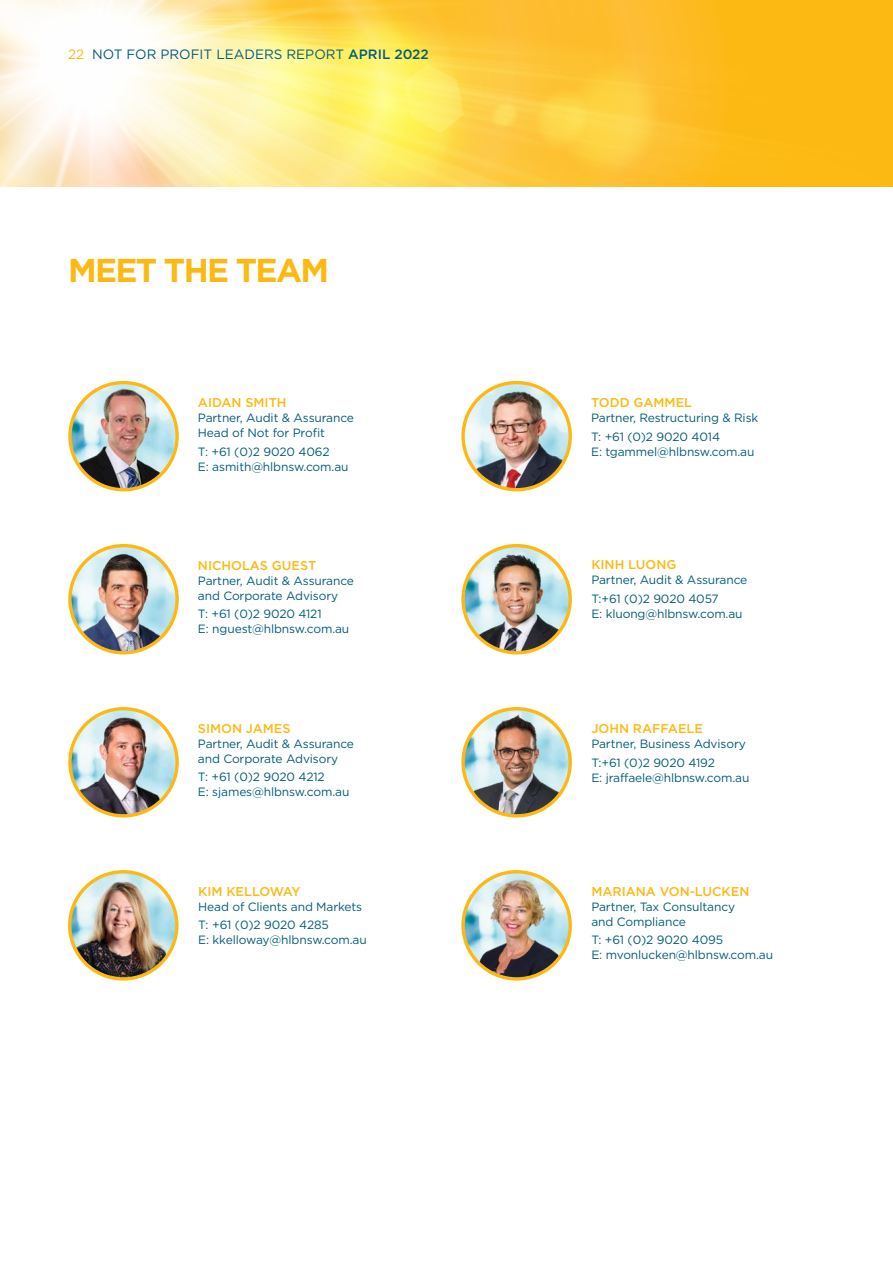
<style>
.page{position:relative;width:893px;height:1263px;background:#fff}
.page>*{position:absolute;margin:0;border:0;box-sizing:border-box;transform-origin:0 0}
.t1{font:700 33px "Gotham";letter-spacing:-.05em;color:#fdb913}
.t2{font:13.5px "Gotham";color:#005d77}
.t3{font:500 12.75px "Gotham";color:#fdb913}
.t4{font:12px/15px "Gotham";letter-spacing:-.01em;color:#005d77}
.s1{color:#fdb913}
.s2{font-weight:500}
</style>
<div class="page">
<hr style="left:892px;top:2px;width:1px;height:1261px;background:#eff4f6">
<div style="left:796px;top:0;width:96px;height:178px;background:#fdb913"></div>
<svg style="left:666px;top:0;width:130px;height:186px;background:#fdba1a"></svg>
<svg style="left:0;top:0;width:666px;height:186px;background:#fde286"></svg>
<hr style="left:892px;top:0;width:1px;height:186px;background:#005d77">
<svg style="left:68px;top:381px;width:111px;height:110px"></svg>
<img style="left:72px;top:384px;width:103px;height:104px;border-radius:52px">
<svg style="left:68px;top:707px;width:111px;height:110px"></svg>
<img style="left:72px;top:710px;width:103px;height:104px;border-radius:52px">
<svg style="left:68px;top:870px;width:111px;height:110px"></svg>
<img style="left:71px;top:873px;width:104px;height:104px;border-radius:52px">
<svg style="left:461px;top:870px;width:111px;height:110px"></svg>
<img style="left:465px;top:873px;width:103px;height:104px;border-radius:52px">
<svg style="left:68px;top:544px;width:111px;height:110px"></svg>
<img style="left:72px;top:547px;width:103px;height:104px;border-radius:52px">
<svg style="left:461px;top:381px;width:111px;height:110px"></svg>
<img style="left:465px;top:384px;width:103px;height:104px;border-radius:52px">
<svg style="left:461px;top:707px;width:111px;height:110px"></svg>
<img style="left:465px;top:710px;width:103px;height:104px;border-radius:52px">
<svg style="left:461px;top:544px;width:111px;height:110px"></svg>
<img style="left:465px;top:547px;width:103px;height:104px;border-radius:52px">
<p class="t2" style="left:68px;top:46px;width:362px"><span class="s1">22</span> NOT FOR PROFIT LEADERS REPORT <span class="s2">APRIL 2022</span></p>
<h1 class="t1" style="left:68px;top:248px;width:263px">MEET THE TEAM</h1>
<p class="t3" style="left:198px;top:395px;width:90px">AIDAN SMITH</p>
<p class="t4" style="left:198px;top:410px;width:158px">Partner, Audit &amp; Assurance<br>Head of Not for Profit</p>
<p class="t4" style="left:198px;top:444px;width:152px">T: +61 (0)2 9020 4062<br>E: asmith@hlbnsw.com.au</p>
<p class="t3" style="left:198px;top:558px;width:120px">NICHOLAS GUEST</p>
<p class="t4" style="left:198px;top:573px;width:158px">Partner, Audit &amp; Assurance and Corporate Advisory</p>
<p class="t4" style="left:198px;top:606px;width:153px">T: +61 (0)2 9020 4121<br>E: nguest@hlbnsw.com.au</p>
<p class="t3" style="left:198px;top:721px;width:94px">SIMON JAMES</p>
<p class="t4" style="left:198px;top:736px;width:158px">Partner, Audit &amp; Assurance and Corporate Advisory</p>
<p class="t4" style="left:198px;top:769px;width:153px">T: +61 (0)2 9020 4212<br>E: sjames@hlbnsw.com.au</p>
<p class="t3" style="left:198px;top:884px;width:104px">KIM KELLOWAY</p>
<p class="t4" style="left:198px;top:897px;width:166px;line-height:18.9px">Head of Clients and Markets<br>T: +61 (0)2 9020 4285</p>
<p class="t4" style="left:198px;top:932px;width:170px">E: kkelloway@hlbnsw.com.au</p>
<p class="t3" style="left:591px;top:395px;width:103px">TODD GAMMEL</p>
<p class="t4" style="left:591px;top:408px;width:169px;line-height:18.9px">Partner, Restructuring &amp; Risk<br>T: +61 (0)2 9020 4014</p>
<p class="t4" style="left:591px;top:444px;width:165px">E: tgammel@hlbnsw.com.au</p>
<p class="t3" style="left:591px;top:558px;width:87px">KINH LUONG</p>
<p class="t4" style="left:591px;top:570px;width:158px;line-height:18.9px">Partner, Audit &amp; Assurance<br>T:+61 (0)2 9020 4057</p>
<p class="t4" style="left:591px;top:606px;width:153px">E: kluong@hlbnsw.com.au</p>
<p class="t3" style="left:591px;top:721px;width:113px">JOHN RAFFAELE</p>
<p class="t4" style="left:591px;top:734px;width:156px;line-height:18.9px">Partner, Business Advisory<br>T:+61 (0)2 9020 4192</p>
<p class="t4" style="left:591px;top:770px;width:160px">E: jraffaele@hlbnsw.com.au</p>
<p class="t3" style="left:591px;top:884px;width:160px">MARIANA VON-LUCKEN</p>
<p class="t4" style="left:591px;top:899px;width:145px">Partner, Tax Consultancy and Compliance</p>
<p class="t4" style="left:591px;top:932px;width:183px">T: +61 (0)2 9020 4095<br>E: mvonlucken@hlbnsw.com.au</p>
</div>
